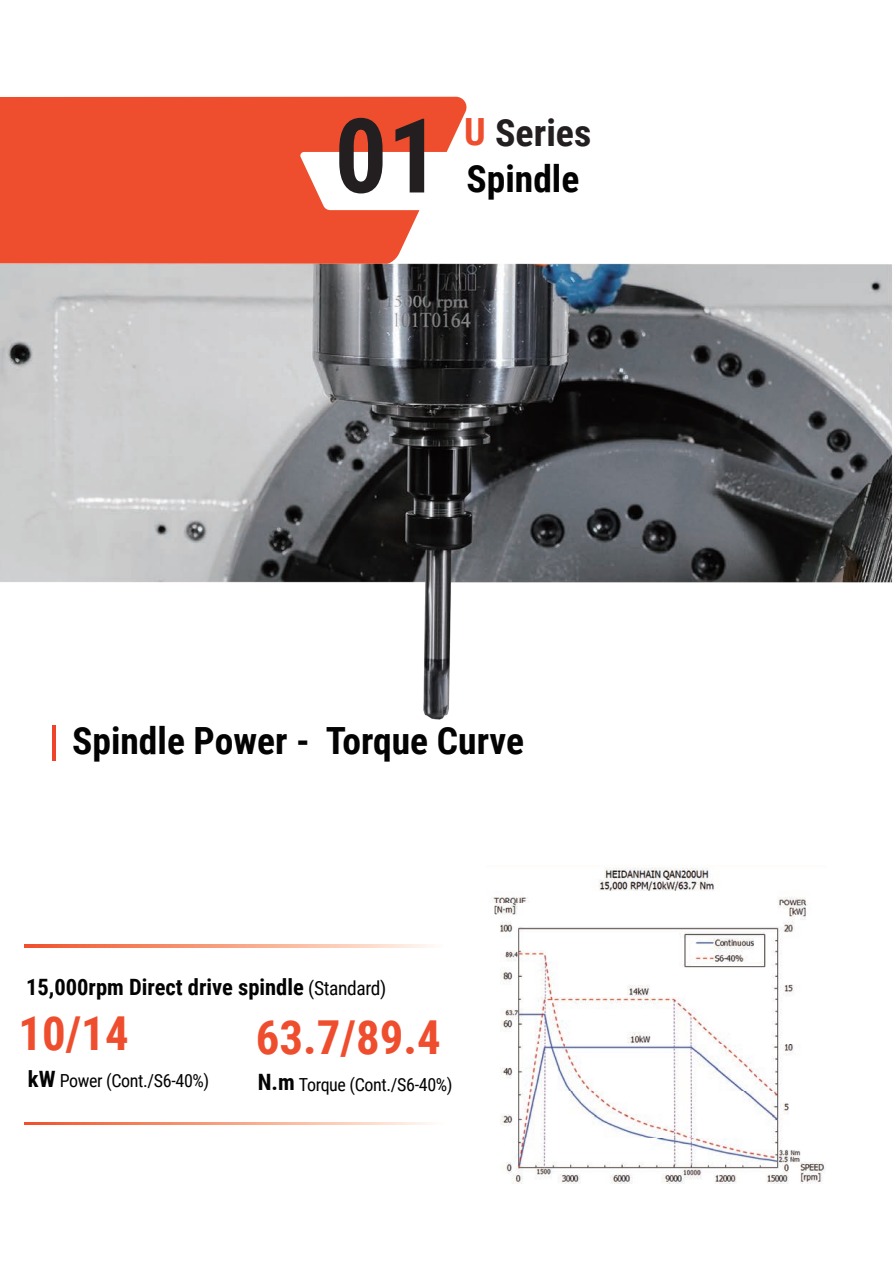
<style>
.page{position:relative;width:893px;height:1263px;background:#fff}
.page>*{position:absolute;margin:0;border:0;box-sizing:border-box;transform-origin:0 0}
.t1{font:700 103.65px "Roboto Condensed";color:#231f20}
.t2{font:700 46.8px "Roboto Condensed";color:#ef4e2e}
.t3{font:700 37.5px "Roboto Condensed";color:#030303}
.t4{font:700 37.5px "Roboto Condensed";color:#231f20}
.t5{font:700 22.5px "Roboto Condensed";color:#030303}
.t6{font:18px "Roboto Condensed";letter-spacing:-.02em;color:#030303}
.s1{color:#ef4e2e}
.s2{font-weight:400;font-size:19.5px}
.s3{font-weight:700;font-size:22.5px}
</style>
<div class="page">
<div style="left:0;top:97px;width:467px;height:158px;background:#ef4e2e"></div>
<svg style="left:300px;top:152px;width:167px;height:58px"></svg>
<img style="left:493px;top:867px;width:333px;height:317px">
<hr style="left:52px;top:724px;width:3px;height:36px;background:#ef442a">
<img style="left:0;top:255px;width:892px;height:464px">
<svg style="left:25px;top:945px;width:406px;height:2px"></svg>
<svg style="left:25px;top:1123px;width:406px;height:2px"></svg>
<h1 class="t1" style="left:334px;top:83px;width:108px">01</h1>
<h3 class="t4" style="left:464px;top:106px;width:129px"><span class="s1">U</span> Series</h3>
<h3 class="t3" style="left:467px;top:152px;width:114px">Spindle</h3>
<h3 class="t3" style="left:72px;top:715px;width:453px">Spindle Power - Torque Curve</h3>
<p class="t5" style="left:26px;top:971px;width:361px">15,000rpm Direct drive spindle <span class="s2">(Standard)</span></p>
<h2 class="t2" style="left:256px;top:1004px;width:186px">63.7/89.4</h2>
<h2 class="t2" style="left:18px;top:1000px;width:112px">10/14</h2>
<p class="t6" style="left:28px;top:1068px;width:183px"><span class="s3">kW</span> Power (Cont./S6-40%)</p>
<p class="t6" style="left:258px;top:1071px;width:196px"><span class="s3">N.m</span> Torque (Cont./S6-40%)</p>
</div>
